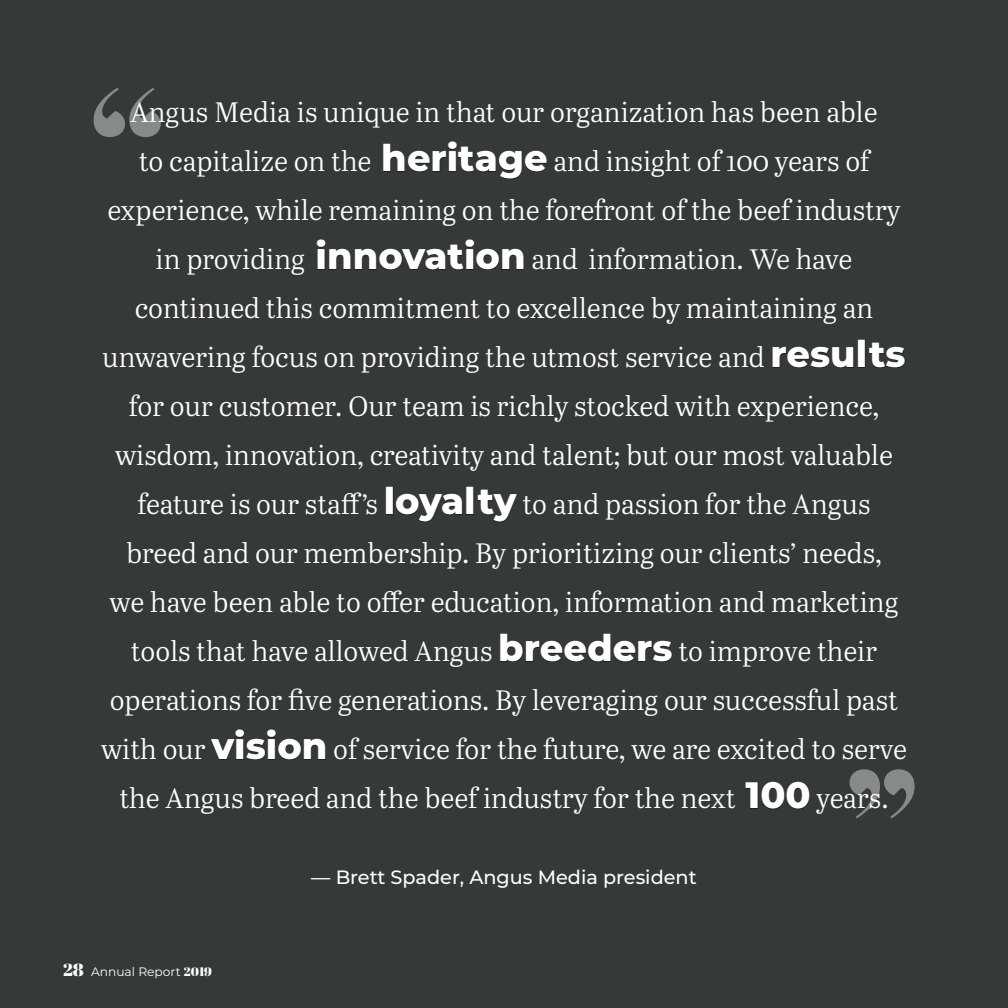
<style>
.page{position:relative;width:1008px;height:1008px;background:#353a39}
.page>*{position:absolute;margin:0;border:0;box-sizing:border-box;transform-origin:0 0}
.t1{font:900 175.88px "Abril Display";color:#fff}
.t2{font:900 175px "Abril Display";color:#fff}
.text{font:28px/49px "Abril Text Lt";color:#fff;text-align:center}
.text-2{font:500 19.25px "Montserrat";color:#fff}
.t3{font:12.25px "Montserrat";color:#fff}
.s1{font-family:"Montserrat";font-weight:800;font-size:36.75px}
.s2{font-family:"Abril Display";font-weight:900;font-size:17.5px}
.s3{font-family:"Abril Display";font-weight:900}
</style>
<div class="page">
<svg style="left:383px;top:141px;width:164px;height:39px"></svg>
<svg style="left:316px;top:239px;width:208px;height:31px"></svg>
<svg style="left:772px;top:347px;width:82px;height:21px"></svg>
<div style="left:858px;top:340px;width:7px;height:27px;border:1px solid #231f20"></div>
<svg style="left:869px;top:342px;width:37px;height:26px"></svg>
<div style="left:386px;top:487px;width:7px;height:27px;border:1px solid #231f20"></div>
<svg style="left:396px;top:494px;width:67px;height:29px"></svg>
<div style="left:467px;top:487px;width:7px;height:27px;border:1px solid #231f20"></div>
<svg style="left:477px;top:489px;width:41px;height:34px"></svg>
<svg style="left:500px;top:634px;width:172px;height:28px"></svg>
<svg style="left:210px;top:729px;width:116px;height:31px"></svg>
<svg style="left:745px;top:782px;width:65px;height:28px"></svg>
<h1 class="t1" style="left:86px;top:34px;width:84px">“</h1>
<p class="text" style="left:101px;top:87px;width:807px">Angus Media is unique in that our organization has been able<br>to capitalize on the <span class="s1">heritage</span> and insight of 100 years of experience, while remaining on the forefront of the beef industry in providing <span class="s1">innovation</span> and information. We have continued this commitment to excellence by maintaining an unwavering focus on providing the utmost service and <span class="s1">results </span>for our customer. Our team is richly stocked with experience, wisdom, innovation, creativity and talent; but our most valuable feature is our staff’s <span class="s1">loyalty</span> to and passion for the Angus breed and our membership. By prioritizing our clients’ needs,<br>we have been able to offer education, information and marketing tools that have allowed Angus <span class="s1">breeders</span> to improve their operations for five generations. By leveraging our successful past with our <span class="s1">vision</span> of service for the future, we are excited to serve the Angus breed and the beef industry for the next <span class="s1">100</span> years.</p>
<h2 class="t2" style="left:922px;top:872px;width:81px;rotate:-180deg">“</h2>
<p class="t3" style="left:63px;top:964px;width:151px"><span class="s2">28</span> Annual Report <span class="s3">2019</span></p>
<p class="text-2" style="left:311px;top:863px;width:387px">— Brett Spader, Angus Media president</p>
</div>
